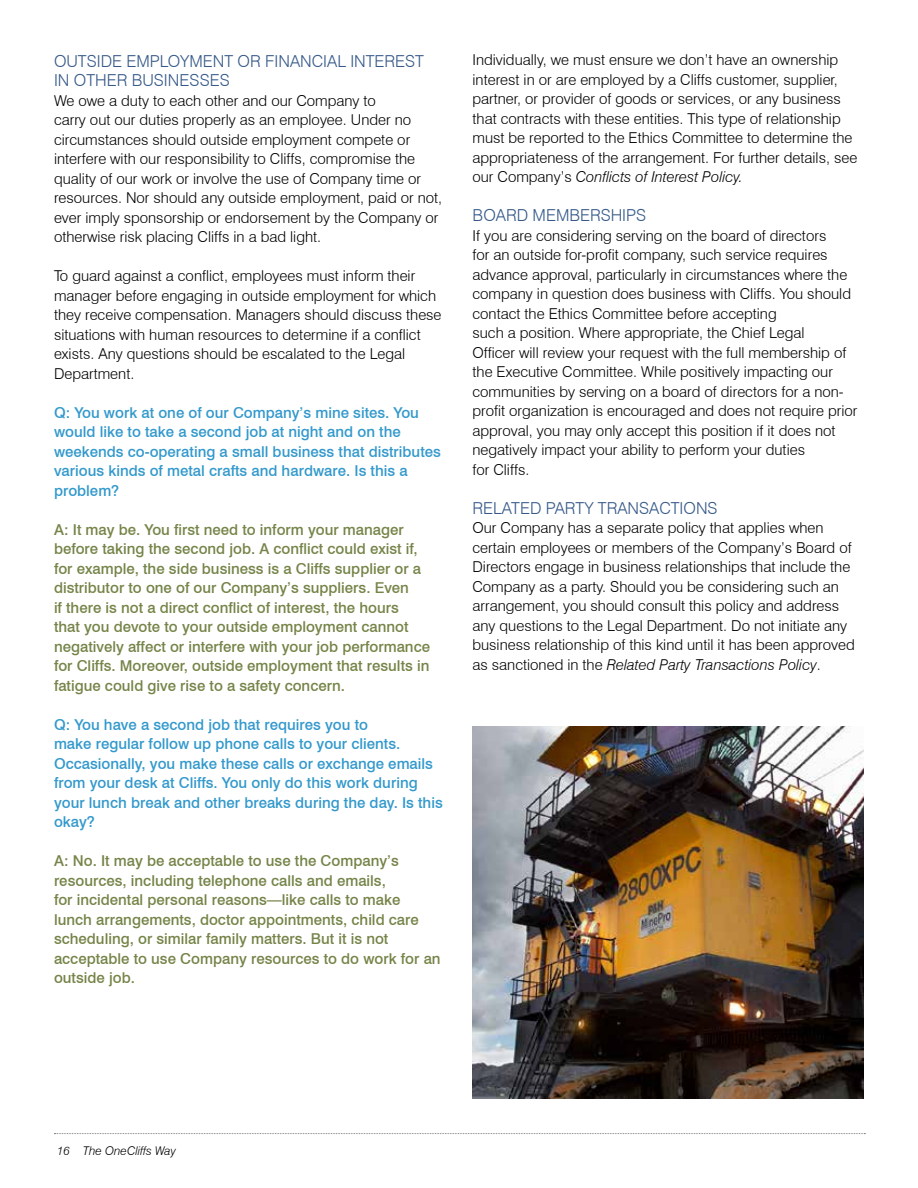
<style>
.page{position:relative;width:918px;height:1188px;background:#fff}
.page>*{position:absolute;margin:0;border:0;box-sizing:border-box;transform-origin:0 0}
.t1{font:300 16.5px/19.5px "Swiss 721 BT";color:#365989}
.t2{font:300 15px/19.5px "Swiss 721 BT";color:#000}
.t3{font:500 15px/19.5px "Swiss 721 BT";color:#758448}
.t4{font:500 15px/19.5px "Swiss 721 BT";color:#39c}
.t5{font:italic 300 12px "Swiss 721 BT";color:#000}
.s1{font-style:italic}
</style>
<div class="page">
<svg style="left:54px;top:1133px;width:811px;height:1px"></svg>
<img style="left:472px;top:726px;width:392px;height:373px">
<p class="t1" style="left:54px;top:51px;width:372px">OUTSIDE EMPLOYMENT OR FINANCIAL INTEREST<br>IN OTHER BUSINESSES</p>
<p class="t2" style="left:54px;top:90px;width:390px">We owe a duty to each other and our Company to<br>carry out our duties properly as an employee. Under no circumstances should outside employment compete or interfere with our responsibility to Cliffs, compromise the quality of our work or involve the use of Company time or resources. Nor should any outside employment, paid or not, ever imply sponsorship or endorsement by the Company or otherwise risk placing Cliffs in a bad light.</p>
<p class="t2" style="left:54px;top:266px;width:389px">To guard against a conflict, employees must inform their manager before engaging in outside employment for which they receive compensation. Managers should discuss these situations with human resources to determine if a conflict exists. Any questions should be escalated to the Legal Department.</p>
<p class="t4" style="left:54px;top:402px;width:388px">Q: You work at one of our Company’s mine sites. You would like to take a second job at night and on the weekends co-operating a small business that distributes various kinds of metal crafts and hardware. Is this a problem?</p>
<p class="t3" style="left:54px;top:519px;width:378px">A: It may be. You first need to inform your manager before taking the second job. A conflict could exist if, for example, the side business is a Cliffs supplier or a distributor to one of our Company’s suppliers. Even<br>if there is not a direct conflict of interest, the hours<br>that you devote to your outside employment cannot negatively affect or interfere with your job performance for Cliffs. Moreover, outside employment that results in fatigue could give rise to a safety concern.</p>
<p class="t4" style="left:54px;top:714px;width:390px">Q: You have a second job that requires you to<br>make regular follow up phone calls to your clients.<br>Occasionally, you make these calls or exchange emails from your desk at Cliffs. You only do this work during your lunch break and other breaks during the day. Is this okay?</p>
<p class="t3" style="left:54px;top:851px;width:388px">A: No. It may be acceptable to use the Company’s resources, including telephone calls and emails,<br>for incidental personal reasons—like calls to make lunch arrangements, doctor appointments, child care scheduling, or similar family matters. But it is not acceptable to use Company resources to do work for an outside job.</p>
<p class="t2" style="left:472px;top:50px;width:386px">Individually, we must ensure we don’t have an ownership interest in or are employed by a Cliffs customer, supplier, partner, or provider of goods or services, or any business that contracts with these entities. This type of relationship must be reported to the Ethics Committee to determine the appropriateness of the arrangement. For further details, see our Company’s <span class="s1">Conflicts of Interest Policy.</span></p>
<p class="t1" style="left:472px;top:206px;width:175px">BOARD MEMBERSHIPS</p>
<p class="t2" style="left:472px;top:226px;width:387px">If you are considering serving on the board of directors<br>for an outside for-profit company, such service requires advance approval, particularly in circumstances where the company in question does business with Cliffs. You should contact the Ethics Committee before accepting<br>such a position. Where appropriate, the Chief Legal<br>Officer will review your request with the full membership of the Executive Committee. While positively impacting our communities by serving on a board of directors for a non&shy;profit organization is encouraged and does not require prior approval, you may only accept this position if it does not negatively impact your ability to perform your duties<br>for Cliffs.</p>
<p class="t1" style="left:472px;top:498px;width:247px">RELATED PARTY TRANSACTIONS</p>
<p class="t2" style="left:472px;top:518px;width:384px">Our Company has a separate policy that applies when certain employees or members of the Company’s Board of Directors engage in business relationships that include the Company as a party. Should you be considering such an arrangement, you should consult this policy and address any questions to the Legal Department. Do not initiate any business relationship of this kind until it has been approved as sanctioned in the <span class="s1">Related Party Transactions Policy</span>.</p>
<p class="t5" style="left:57px;top:1143px;width:120px">16 The OneCliffs Way</p>
</div>
